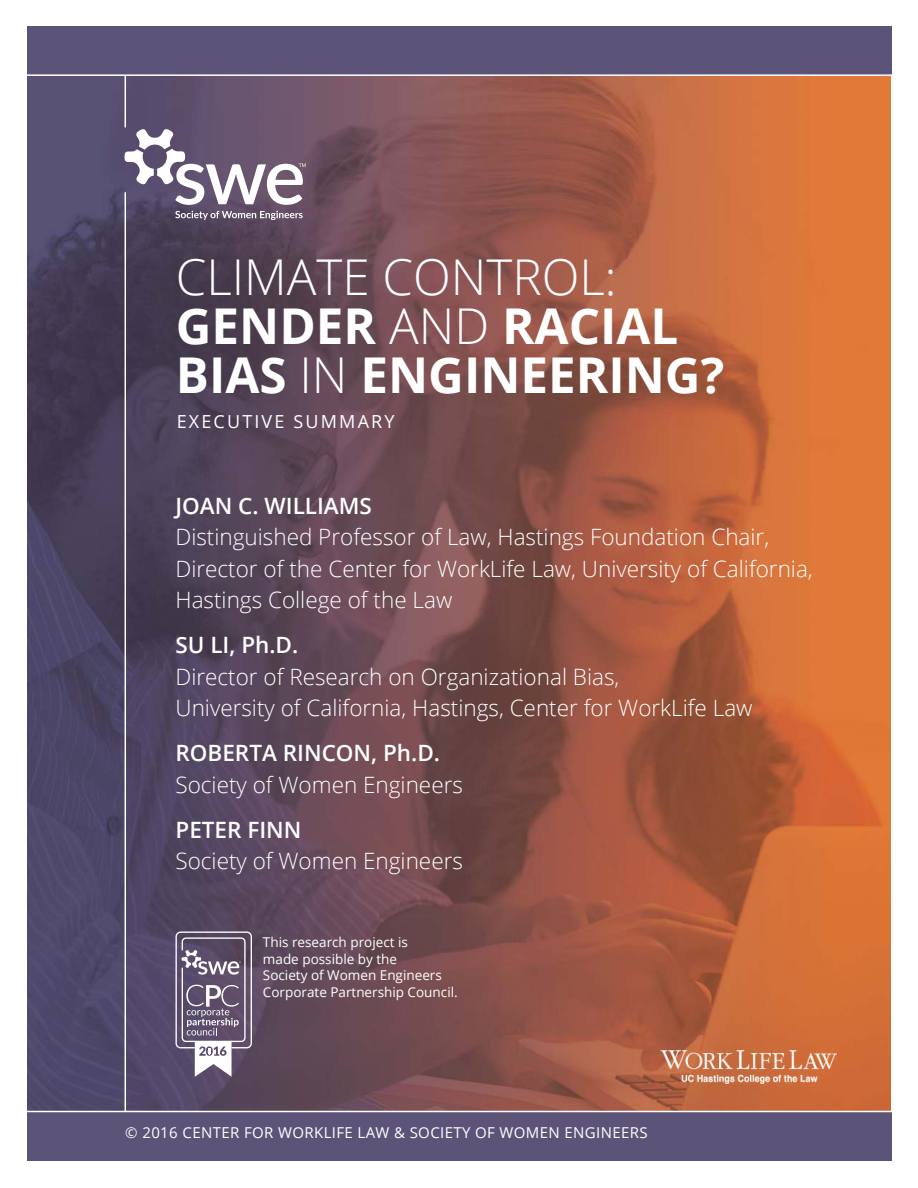
<style>
.page{position:relative;width:918px;height:1188px;background:#fff}
.page>*{position:absolute;margin:0;border:0;box-sizing:border-box;transform-origin:0 0}
.t1{font:700 49.35px/49.3px "Open Sans";color:#fff}
.t2{font:300 22.5px/31.5px "Open Sans";color:#fff}
.t3{font:600 22.5px "Open Sans";color:#fff}
.t4{font:18px "Open Sans";letter-spacing:.12em;color:#fff}
.t5{font:15px "Open Sans";letter-spacing:.025em;color:#fff}
.t6{font:13.5px/16.5px "Open Sans";color:#fff}
.s1{font-weight:300}
</style>
<div class="page">
<img style="left:27px;top:76px;width:864px;height:1035px">
<div style="left:27px;top:1111px;width:864px;height:50px;background:#5c5378"></div>
<div style="left:27px;top:26px;width:864px;height:50px;background:#5c5378"></div>
<hr style="left:125px;top:76px;width:1px;height:51px;background:#fff">
<hr style="left:125px;top:192px;width:1px;height:919px;background:#fff">
<hr style="left:27px;top:1111px;width:875px;height:1px;background:#fff">
<hr style="left:21px;top:74px;width:887px;height:2px;background:#fff">
<svg style="left:175px;top:211px;width:128px;height:9px"></svg>
<svg style="left:124px;top:129px;width:182px;height:76px"></svg>
<svg style="left:176px;top:932px;width:76px;height:145px;background:#83778d"></svg>
<img style="left:660px;top:1051px;width:177px;height:33px">
<h1 class="t1" style="left:176px;top:257px;width:550px"><span class="s1">CLIMATE CONTROL:<br></span>GENDER <span class="s1">AND</span> RACIAL<br>BIAS <span class="s1">IN</span> ENGINEERING?</h1>
<p class="t4" style="left:177px;top:415px;width:219px">EXECUTIVE SUMMARY</p>
<p class="t3" style="left:176px;top:497px;width:198px">JOAN C. WILLIAMS</p>
<p class="t2" style="left:176px;top:524px;width:639px">Distinguished Professor of Law, Hastings Foundation Chair,<br>Director of the Center for WorkLife Law, University of California,<br>Hastings College of the Law</p>
<p class="t3" style="left:176px;top:636px;width:124px">SU LI, Ph.D.</p>
<p class="t2" style="left:176px;top:663px;width:579px">Director of Research on Organizational Bias,<br>University of California, Hastings, Center for WorkLife Law</p>
<p class="t3" style="left:176px;top:744px;width:266px">ROBERTA RINCON, Ph.D.</p>
<p class="t2" style="left:176px;top:771px;width:289px">Society of Women Engineers</p>
<p class="t3" style="left:176px;top:821px;width:127px">PETER FINN</p>
<p class="t2" style="left:176px;top:848px;width:289px">Society of Women Engineers</p>
<p class="t6" style="left:263px;top:935px;width:196px">This research project is<br>made possible by the<br>Society of Women Engineers<br>Corporate Partnership Council.</p>
<p class="t5" style="left:125px;top:1126px;width:524px">© 2016 CENTER FOR WORKLIFE LAW &amp; SOCIETY OF WOMEN ENGINEERS</p>
</div>
